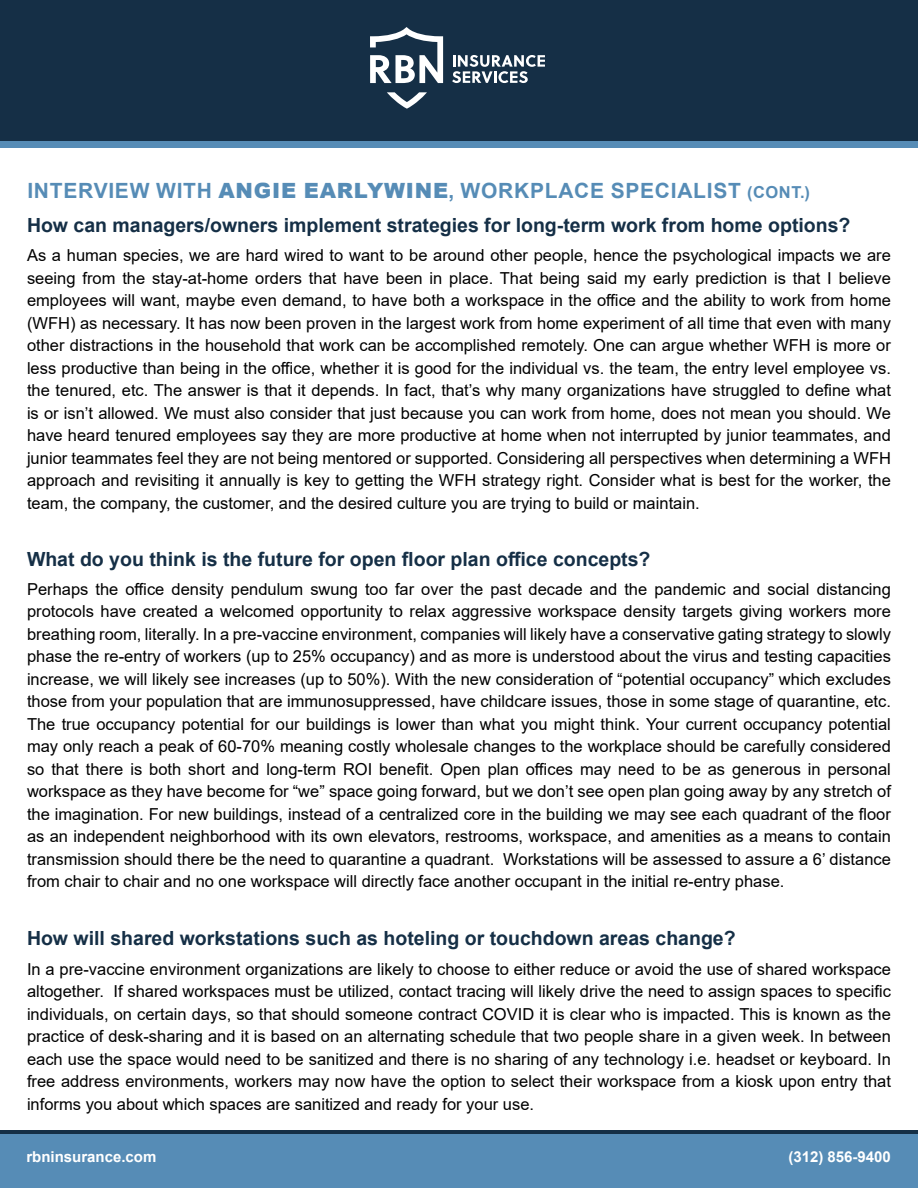
<style>
.page{position:relative;width:918px;height:1188px;background:#fff}
.page>*{position:absolute;margin:0;border:0;box-sizing:border-box;transform-origin:0 0}
.t1{font:700 21px "Arial";letter-spacing:.035em;color:#568cb6}
.t2{font:700 19.5px "Arial";color:#152f46}
.t3{font:16.5px/22.5px "Arial";color:#000;text-align:justify}
.t4{font:700 15px "Arial";color:#fff}
.s1{font-weight:900}
.s2{font-size:16.5px}
</style>
<div class="page">
<div style="left:0;top:1132px;width:918px;height:56px;background:#568cb6"></div>
<hr style="left:0;top:1130px;width:918px;height:4px;background:#152f46">
<div style="left:0;top:0;width:918px;height:145px;background:#152f46"></div>
<div style="left:0;top:141px;width:918px;height:6px;background:#568cb6"></div>
<svg style="left:387px;top:92px;width:40px;height:17px"></svg>
<svg style="left:370px;top:27px;width:73px;height:56px"></svg>
<svg style="left:452px;top:55px;width:93px;height:28px"></svg>
<p class="t1" style="left:27px;top:176px;width:784px">INTERVIEW WITH <span class="s1">ANGIE EARLYWINE</span>, WORKPLACE SPECIALIST <span class="s2">(CONT.)</span></p>
<p class="t2" style="left:27px;top:212px;width:825px">How can managers/owners implement strategies for long-term work from home options?</p>
<p class="t3" style="left:27px;top:244px;width:866px">As a human species, we are hard wired to want to be around other people, hence the psychological impacts we are seeing from the stay-at-home orders that have been in place. That being said my early prediction is that I believe employees will want, maybe even demand, to have both a workspace in the office and the ability to work from home (WFH) as necessary. It has now been proven in the largest work from home experiment of all time that even with many other distractions in the household that work can be accomplished remotely. One can argue whether WFH is more or less productive than being in the office, whether it is good for the individual vs. the team, the entry level employee vs. the tenured, etc. The answer is that it depends. In fact, that’s why many organizations have struggled to define what is or isn’t allowed. We must also consider that just because you can work from home, does not mean you should. We have heard tenured employees say they are more productive at home when not interrupted by junior teammates, and junior teammates feel they are not being mentored or supported. Considering all perspectives when determining a WFH approach and revisiting it annually is key to getting the WFH strategy right. Consider what is best for the worker, the team, the company, the customer, and the desired culture you are trying to build or maintain.</p>
<p class="t2" style="left:27px;top:545px;width:625px">What do you think is the future for open floor plan office concepts?</p>
<p class="t3" style="left:27px;top:578px;width:865px">Perhaps the office density pendulum swung too far over the past decade and the pandemic and social distancing protocols have created a welcomed opportunity to relax aggressive workspace density targets giving workers more breathing room, literally. In a pre-vaccine environment, companies will likely have a conservative gating strategy to slowly phase the re-entry of workers (up to 25% occupancy) and as more is understood about the virus and testing capacities increase, we will likely see increases (up to 50%). With the new consideration of “potential occupancy” which excludes those from your population that are immunosuppressed, have childcare issues, those in some stage of quarantine, etc.<br>The true occupancy potential for our buildings is lower than what you might think. Your current occupancy potential may only reach a peak of 60-70% meaning costly wholesale changes to the workplace should be carefully considered so that there is both short and long-term ROI benefit. Open plan offices may need to be as generous in personal workspace as they have become for “we” space going forward, but we don’t see open plan going away by any stretch of the imagination. For new buildings, instead of a centralized core in the building we may see each quadrant of the floor as an independent neighborhood with its own elevators, restrooms, workspace, and amenities as a means to contain transmission should there be the need to quarantine a quadrant. Workstations will be assessed to assure a 6’ distance from chair to chair and no one workspace will directly face another occupant in the initial re-entry phase.</p>
<p class="t2" style="left:27px;top:925px;width:710px">How will shared workstations such as hoteling or touchdown areas change?</p>
<p class="t3" style="left:27px;top:957px;width:866px">In a pre-vaccine environment organizations are likely to choose to either reduce or avoid the use of shared workspace altogether. If shared workspaces must be utilized, contact tracing will likely drive the need to assign spaces to specific individuals, on certain days, so that should someone contract COVID it is clear who is impacted. This is known as the practice of desk-sharing and it is based on an alternating schedule that two people share in a given week. In between each use the space would need to be sanitized and there is no sharing of any technology i.e. headset or keyboard. In free address environments, workers may now have the option to select their workspace from a kiosk upon entry that informs you about which spaces are sanitized and ready for your use.</p>
<p class="t4" style="left:26px;top:1147px;width:132px">rbninsurance.com</p>
<p class="t4" style="left:788px;top:1147px;width:104px">(312) 856-9400</p>
</div>
